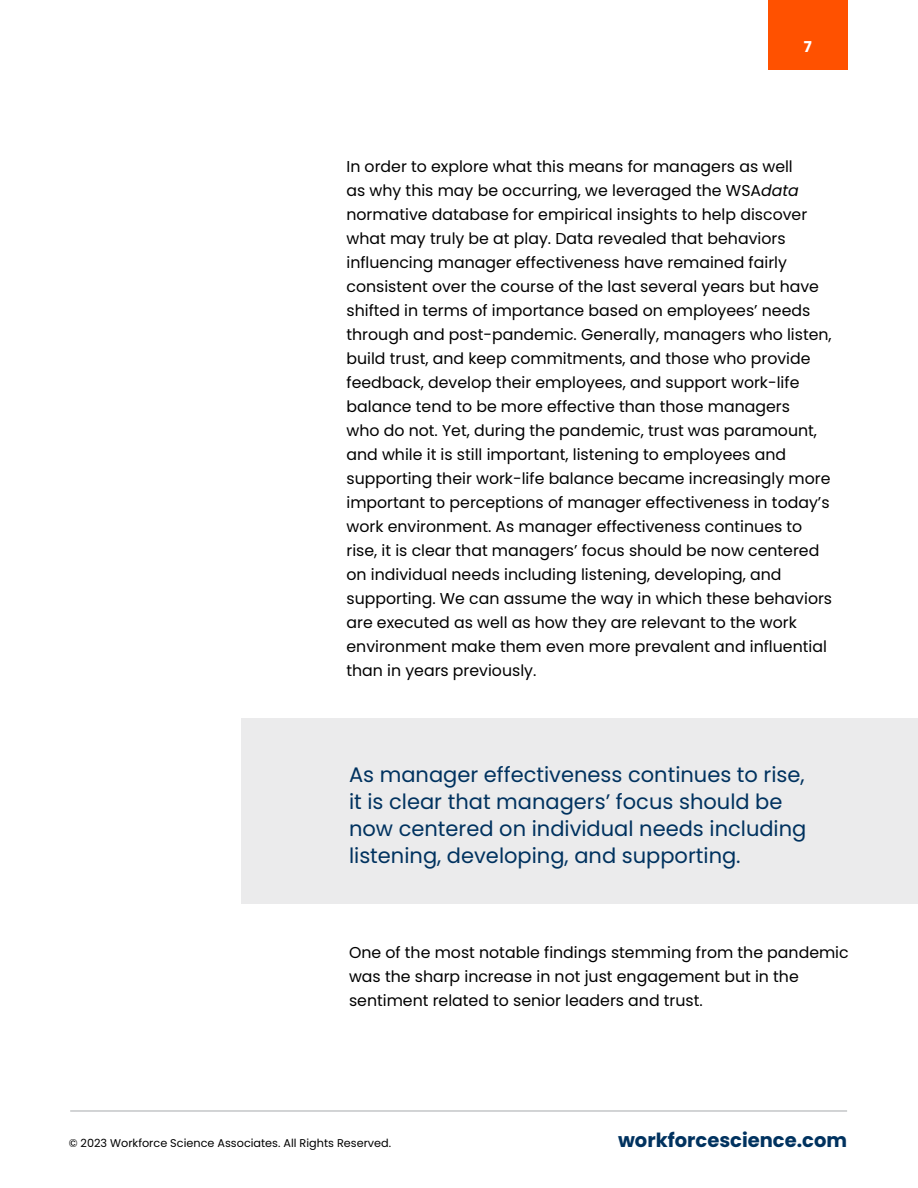
<style>
.page{position:relative;width:918px;height:1188px;background:#fff}
.page>*{position:absolute;margin:0;border:0;box-sizing:border-box;transform-origin:0 0}
.t1{font:21px/27px "Poppins";color:#00325f}
.t2{font:700 19.5px "Poppins";color:#00325f}
.t3{font:15.75px/24px "Poppins";color:#000}
.t4{font:700 15px "Poppins";color:#fff}
.t5{font:11.25px "Poppins";color:#000}
.s1{font-style:italic}
</style>
<div class="page">
<hr style="left:70px;top:1110px;width:777px;height:2px;background:#c4c6c8">
<div style="left:241px;top:718px;width:677px;height:186px;background:#ebebec"></div>
<div style="left:768px;top:0;width:80px;height:70px;background:#ff5100"></div>
<p class="t4" style="left:804px;top:38px;width:10px">7</p>
<p class="t3" style="left:346px;top:154px;width:487px">In order to explore what this means for managers as well<br>as why this may be occurring, we leveraged the WSA<span class="s1">data </span>normative database for empirical insights to help discover what may truly be at play. Data revealed that behaviors influencing manager effectiveness have remained fairly consistent over the course of the last several years but have shifted in terms of importance based on employees’ needs through and post-pandemic. Generally, managers who listen, build trust, and keep commitments, and those who provide feedback, develop their employees, and support work-life balance tend to be more effective than those managers<br>who do not. Yet, during the pandemic, trust was paramount, and while it is still important, listening to employees and supporting their work-life balance became increasingly more important to perceptions of manager effectiveness in today’s work environment. As manager effectiveness continues to rise, it is clear that managers’ focus should be now centered on individual needs including listening, developing, and supporting. We can assume the way in which these behaviors are executed as well as how they are relevant to the work environment make them even more prevalent and influential than in years previously.</p>
<h1 class="t1" style="left:349px;top:761px;width:459px">As manager effectiveness continues to rise, it is clear that managers’ focus should be now centered on individual needs including listening, developing, and supporting.</h1>
<p class="t3" style="left:349px;top:940px;width:501px">One of the most notable findings stemming from the pandemic was the sharp increase in not just engagement but in the sentiment related to senior leaders and trust.</p>
<p class="t5" style="left:69px;top:1137px;width:324px">© 2023 Workforce Science Associates. All Rights Reserved.</p>
<p class="t2" style="left:618px;top:1129px;width:231px">workforcescience.com</p>
</div>
